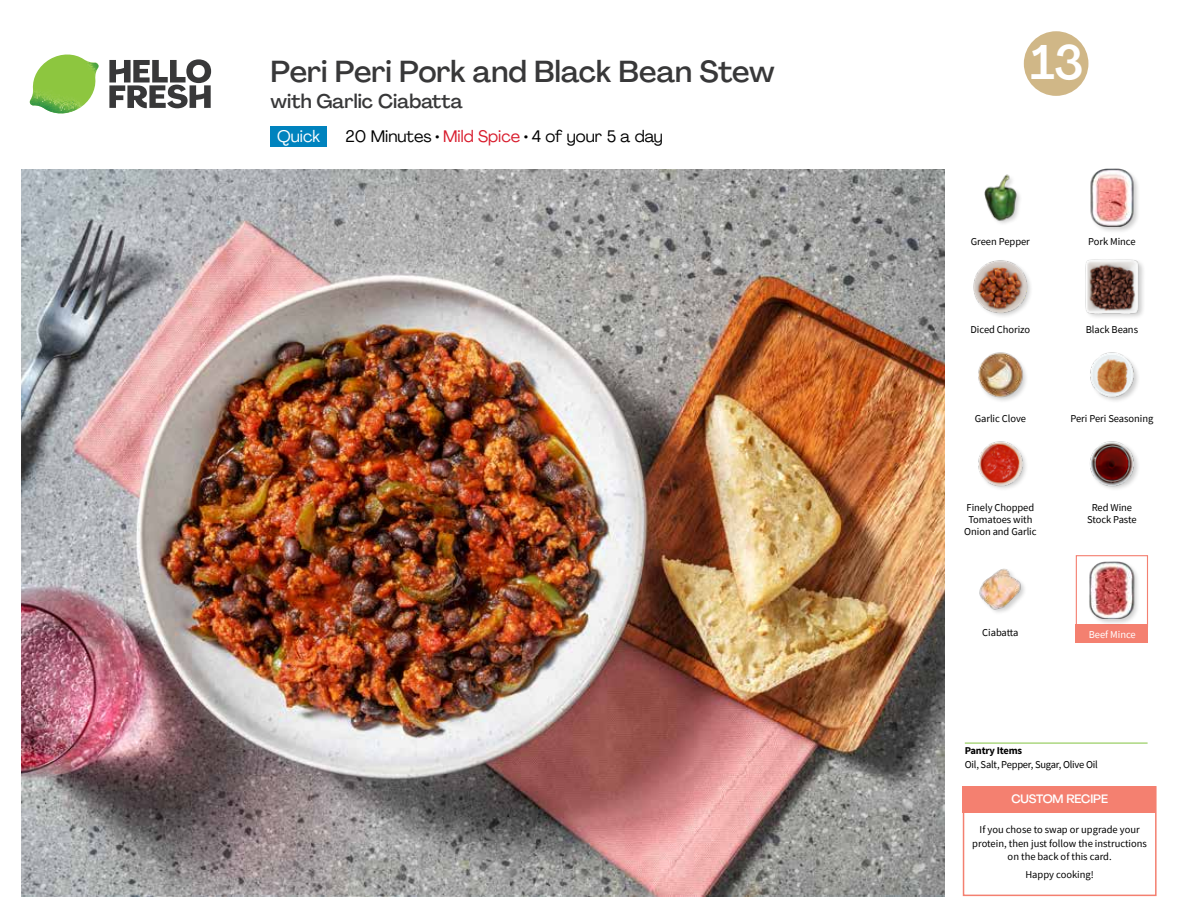
<style>
.page{position:relative;width:1188px;height:918px;background:#fff}
.page>*{position:absolute;margin:0;border:0;box-sizing:border-box;transform-origin:0 0}
.t1{font:500 48px "Agrandir";color:#fff}
.t2{font:500 30px "Agrandir";letter-spacing:-.005em;color:#383839}
.t3{font:500 19.5px "Agrandir";color:#383839}
.t4{font:16.5px "Agrandir";color:#000}
.t5{font:16.5px "Agrandir";color:#fff}
.t6{font:500 12px "Agrandir";letter-spacing:-.01em;color:#fff}
.t7{font:10.5px/12px "Source Sans Pro";letter-spacing:-.005em;color:#000;text-align:center}
.t8{font:700 10.5px "Source Sans Pro";letter-spacing:-.02em;color:#000}
.t9{font:10.5px "Source Sans Pro";letter-spacing:-.005em;color:#fff}
.s1{color:#d81b2c}
</style>
<div class="page">
<svg style="left:109px;top:59px;width:102px;height:49px"></svg>
<img style="left:30px;top:55px;width:69px;height:59px">
<img style="left:21px;top:170px;width:924px;height:727px">
<hr style="left:965px;top:743px;width:183px;height:1px;background:#82c341">
<div style="left:271px;top:126px;width:56px;height:21px;background:#0083be"></div>
<div style="left:1076px;top:555px;width:72px;height:72px;border:1px solid #f48070"></div>
<div style="left:1076px;top:624px;width:72px;height:19px;background:#f48070"></div>
<div style="left:1088px;top:561px;width:53px;height:65px;background:#000;opacity:.2"></div>
<img style="left:1088px;top:562px;width:52px;height:57px">
<div style="left:963px;top:786px;width:194px;height:110px;border:2px solid #f48070"></div>
<div style="left:963px;top:786px;width:193px;height:27px;background:#f48070"></div>
<img style="left:979px;top:568px;width:46px;height:45px">
<img style="left:978px;top:352px;width:48px;height:49px">
<img style="left:978px;top:441px;width:48px;height:48px">
<img style="left:1090px;top:441px;width:48px;height:48px">
<img style="left:1090px;top:352px;width:48px;height:49px">
<img style="left:984px;top:174px;width:36px;height:50px">
<div style="left:973px;top:259px;width:61px;height:60px;background:#000;opacity:.2"></div>
<img style="left:973px;top:259px;width:56px;height:56px">
<div style="left:1084px;top:258px;width:62px;height:62px;background:#000;opacity:.2"></div>
<img style="left:1084px;top:258px;width:57px;height:57px">
<div style="left:1090px;top:168px;width:51px;height:65px;background:#000;opacity:.2"></div>
<img style="left:1090px;top:169px;width:51px;height:57px">
<svg style="left:1023px;top:31px;width:66px;height:65px"></svg>
<h2 class="t2" style="left:271px;top:53px;width:506px">Peri Peri Pork and Black Bean Stew</h2>
<h3 class="t3" style="left:271px;top:89px;width:194px">with Garlic Ciabatta</h3>
<h3 class="t5" style="left:277px;top:126px;width:45px">Quick</h3>
<h3 class="t4" style="left:345px;top:126px;width:319px">20 Minutes • <span class="s1">Mild Spice</span> • 4 of your 5 a day</h3>
<h1 class="t1" style="left:1031px;top:33px;width:55px">13</h1>
<p class="t7" style="left:971px;top:235px;width:61px">Green Pepper</p>
<p class="t7" style="left:1088px;top:235px;width:49px">Pork Mince</p>
<p class="t7" style="left:971px;top:324px;width:61px">Diced Chorizo</p>
<p class="t7" style="left:1086px;top:324px;width:54px">Black Beans</p>
<p class="t7" style="left:975px;top:413px;width:53px">Garlic Clove</p>
<p class="t7" style="left:1071px;top:413px;width:84px">Peri Peri Seasoning</p>
<p class="t7" style="left:964px;top:501px;width:74px">Finely Chopped<br>Tomatoes with<br>Onion and Garlic</p>
<p class="t7" style="left:982px;top:626px;width:38px">Ciabatta</p>
<p class="t7" style="left:1087px;top:501px;width:51px">Red Wine<br>Stock Paste</p>
<p class="t9" style="left:1089px;top:628px;width:48px">Beef Mince</p>
<p class="t8" style="left:965px;top:743px;width:59px">Pantry Items</p>
<p class="t7" style="left:965px;top:759px;width:135px">Oil, Salt, Pepper, Sugar, Olive Oil</p>
<p class="t6" style="left:1011px;top:791px;width:98px">CUSTOM RECIPE</p>
<p class="t7" style="left:972px;top:823px;width:176px;line-height:13.5px">If you chose to swap or upgrade your protein, then just follow the instructions on the back of this card.</p>
<p class="t7" style="left:1025px;top:868px;width:70px">Happy cooking!</p>
</div>
